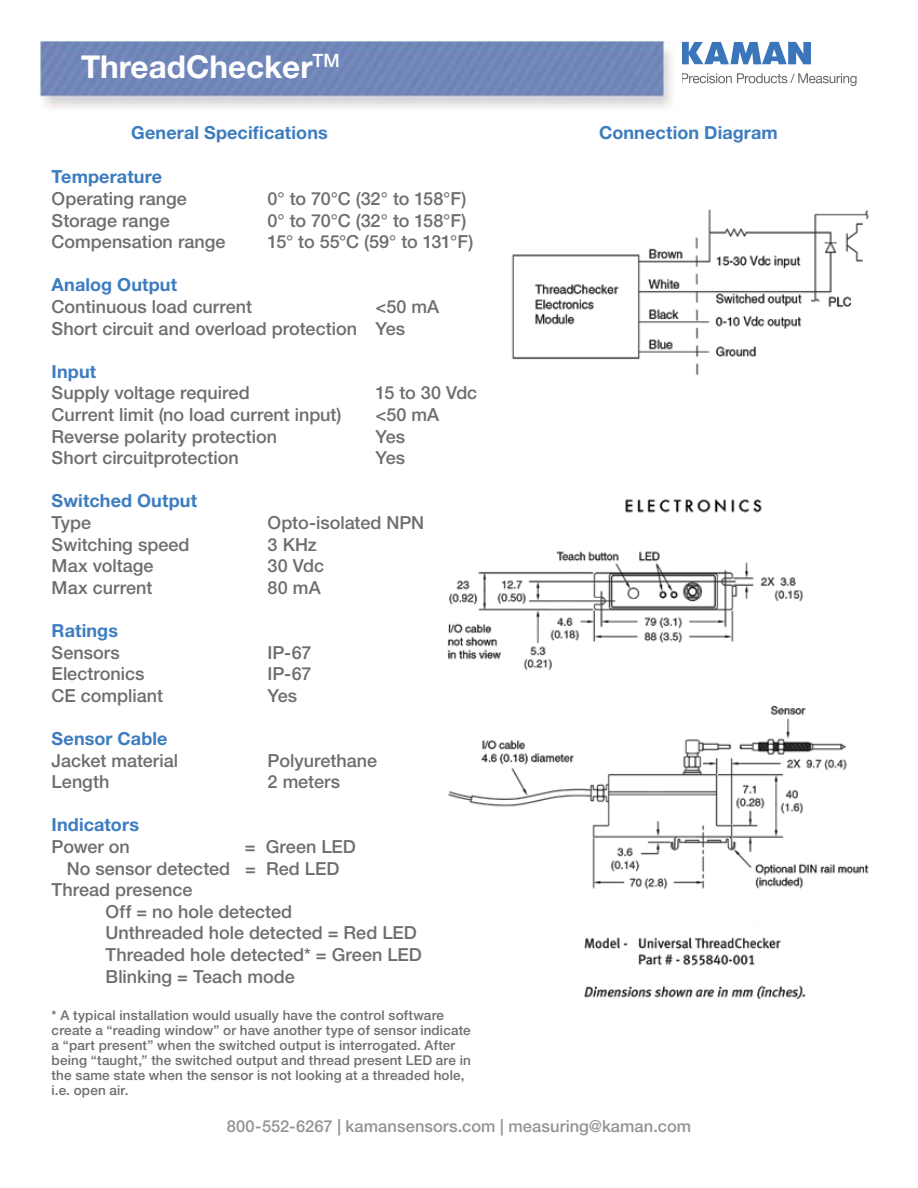
<style>
.page{position:relative;width:918px;height:1188px;background:#fff}
.page>*{position:absolute;margin:0;border:0;box-sizing:border-box;transform-origin:0 0}
.t1{font:700 31.5px "Helvetica Neue LT Pro";color:#fff}
.t2{font:500 18px/21.6px "Helvetica Neue LT Pro";color:#6d6e70}
.t3{font:700 18px "Helvetica Neue LT Pro";letter-spacing:.01em;color:#3c7cbf}
.t4{font:500 16.5px "Helvetica Neue LT Pro";letter-spacing:.005em;color:#929496}
.t5{font:500 13.5px/15px "Helvetica Neue LT Pro";letter-spacing:.01em;color:#6d6e70}
</style>
<div class="page">
<img style="left:447px;top:209px;width:422px;height:791px">
<svg style="left:682px;top:73px;width:175px;height:13px"></svg>
<svg style="left:682px;top:42px;width:129px;height:22px"></svg>
<img style="left:39px;top:39px;width:634px;height:70px">
<h1 class="t1" style="left:81px;top:47px;width:260px">ThreadChecker<sup>TM</sup></h1>
<p class="t3" style="left:131px;top:122px;width:198px">General Specifications</p>
<p class="t3" style="left:52px;top:166px;width:112px">Temperature</p>
<p class="t2" style="left:52px;top:188px;width:137px">Operating range</p>
<p class="t2" style="left:268px;top:188px;width:200px">0° to 70°C (32° to 158°F)</p>
<p class="t2" style="left:52px;top:209px;width:120px">Storage range</p>
<p class="t2" style="left:268px;top:209px;width:200px">0° to 70°C (32° to 158°F)</p>
<p class="t2" style="left:52px;top:231px;width:176px">Compensation range</p>
<p class="t2" style="left:268px;top:231px;width:207px">15° to 55°C (59° to 131°F)</p>
<p class="t3" style="left:52px;top:274px;width:127px">Analog Output</p>
<p class="t2" style="left:52px;top:296px;width:202px">Continuous load current</p>
<p class="t2" style="left:52px;top:296px;width:389px;text-indent:324px">&lt;50 mA<br>Short circuit and overload protection Yes</p>
<p class="t3" style="left:52px;top:360px;width:46px">Input</p>
<p class="t2" style="left:52px;top:382px;width:200px">Supply voltage required</p>
<p class="t2" style="left:376px;top:382px;width:103px">15 to 30 Vdc</p>
<p class="t2" style="left:52px;top:404px;width:291px">Current limit (no load current input)</p>
<p class="t2" style="left:376px;top:404px;width:65px">&lt;50 mA</p>
<p class="t2" style="left:52px;top:425px;width:227px">Reverse polarity protection</p>
<p class="t2" style="left:376px;top:425px;width:31px">Yes</p>
<p class="t2" style="left:52px;top:447px;width:189px">Short circuitprotection</p>
<p class="t2" style="left:376px;top:447px;width:31px">Yes</p>
<p class="t3" style="left:52px;top:490px;width:147px">Switched Output</p>
<p class="t2" style="left:52px;top:512px;width:41px">Type</p>
<p class="t2" style="left:268px;top:512px;width:158px">Opto-isolated NPN</p>
<p class="t2" style="left:52px;top:533px;width:139px">Switching speed</p>
<p class="t2" style="left:268px;top:533px;width:51px">3 KHz</p>
<p class="t2" style="left:52px;top:555px;width:103px">Max voltage</p>
<p class="t2" style="left:268px;top:555px;width:58px">30 Vdc</p>
<p class="t2" style="left:52px;top:576px;width:102px">Max current</p>
<p class="t2" style="left:268px;top:576px;width:55px">80 mA</p>
<p class="t3" style="left:52px;top:619px;width:68px">Ratings</p>
<p class="t2" style="left:52px;top:641px;width:70px">Sensors</p>
<p class="t2" style="left:268px;top:641px;width:45px">IP-67</p>
<p class="t2" style="left:52px;top:663px;width:94px">Electronics</p>
<p class="t2" style="left:268px;top:663px;width:45px">IP-67</p>
<p class="t2" style="left:52px;top:684px;width:113px">CE compliant</p>
<p class="t2" style="left:268px;top:684px;width:31px">Yes</p>
<p class="t3" style="left:52px;top:727px;width:117px">Sensor Cable</p>
<p class="t2" style="left:52px;top:749px;width:128px">Jacket material</p>
<p class="t2" style="left:268px;top:749px;width:111px">Polyurethane</p>
<p class="t2" style="left:52px;top:771px;width:59px">Length</p>
<p class="t2" style="left:268px;top:771px;width:74px">2 meters</p>
<p class="t3" style="left:52px;top:814px;width:89px">Indicators</p>
<p class="t2" style="left:52px;top:836px;width:80px">Power on</p>
<p class="t2" style="left:245px;top:836px;width:113px">= Green LED</p>
<p class="t2" style="left:67px;top:857px;width:274px">No sensor detected = Red LED</p>
<p class="t2" style="left:52px;top:879px;width:142px">Thread presence</p>
<p class="t2" style="left:106px;top:900px;width:188px">Off = no hole detected</p>
<p class="t2" style="left:106px;top:922px;width:313px">Unthreaded hole detected = Red LED</p>
<p class="t2" style="left:106px;top:944px;width:318px">Threaded hole detected* = Green LED</p>
<p class="t2" style="left:106px;top:965px;width:191px">Blinking = Teach mode</p>
<p class="t5" style="left:52px;top:1008px;width:421px">* A typical installation would usually have the control software create a “reading window” or have another type of sensor indicate a “part present” when the switched output is interrogated. After being “taught,” the switched output and thread present LED are in the same state when the sensor is not looking at a threaded hole, i.e. open air.</p>
<p class="t3" style="left:599px;top:122px;width:180px">Connection Diagram</p>
<p class="t4" style="left:227px;top:1116px;width:466px">800-552-6267 | kamansensors.com | measuring@kaman.com</p>
</div>
